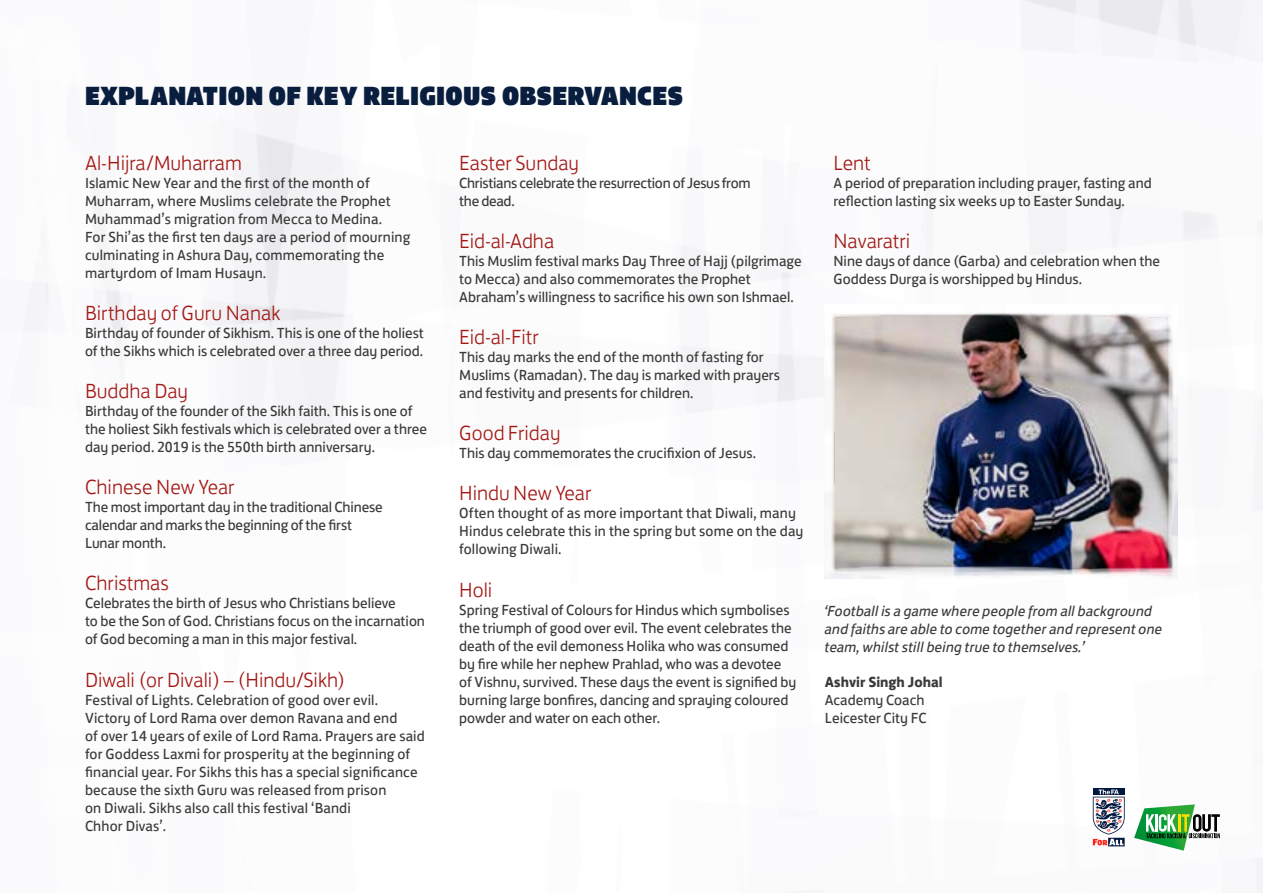
<style>
.page{position:relative;width:1263px;height:893px;background:#fff}
.page>*{position:absolute;margin:0;border:0;box-sizing:border-box;transform-origin:0 0}
.t1{font:27px "FS Jack Poster";color:#091e3e}
.t2{font:300 21px "FS Jack";color:#a31814}
.t3{font:15px/18px "FS Jack";color:#3b3b3a}
.t4{font:italic 15px/18px "FS Jack";color:#3b3b3a}
.t5{font:15px/18px "FS Jack";letter-spacing:-.02em;color:#3b3b3a}
.t6{font:700 15px "FS Jack";color:#3b3b3a}
</style>
<div class="page">
<svg style="left:1092px;top:788px;width:33px;height:58px"></svg>
<svg style="left:1134px;top:804px;width:86px;height:47px"></svg>
<img style="left:825px;top:304px;width:353px;height:275px">
<h1 class="t1" style="left:85px;top:73px;width:600px">EXPLANATION OF KEY RELIGIOUS OBSERVANCES</h1>
<h2 class="t2" style="left:85px;top:146px;width:158px">Al-Hijra/Muharram</h2>
<p class="t3" style="left:85px;top:172px;width:327px">Islamic New Year and the first of the month of Muharram, where Muslims celebrate the Prophet Muhammad’s migration from Mecca to Medina.<br>For Shi’as the first ten days are a period of mourning culminating in Ashura Day, commemorating the martyrdom of Imam Husayn.</p>
<h2 class="t2" style="left:85px;top:296px;width:197px">Birthday of Guru Nanak</h2>
<p class="t3" style="left:85px;top:322px;width:340px">Birthday of founder of Sikhism. This is one of the holiest of the Sikhs which is celebrated over a three day period.</p>
<h2 class="t2" style="left:85px;top:374px;width:105px">Buddha Day</h2>
<p class="t3" style="left:85px;top:401px;width:343px">Birthday of the founder of the Sikh faith. This is one of the holiest Sikh festivals which is celebrated over a three day period. 2019 is the 550th birth anniversary.</p>
<h2 class="t2" style="left:85px;top:470px;width:151px">Chinese New Year</h2>
<p class="t3" style="left:85px;top:497px;width:299px">The most important day in the traditional Chinese calendar and marks the beginning of the first<br>Lunar month.</p>
<h2 class="t2" style="left:85px;top:567px;width:85px">Christmas</h2>
<p class="t3" style="left:85px;top:593px;width:341px">Celebrates the birth of Jesus who Christians believe<br>to be the Son of God. Christians focus on the incarnation of God becoming a man in this major festival.</p>
<h2 class="t2" style="left:85px;top:663px;width:262px">Diwali (or Divali) – (Hindu/Sikh)</h2>
<p class="t3" style="left:85px;top:689px;width:341px">Festival of Lights. Celebration of good over evil.<br>Victory of Lord Rama over demon Ravana and end<br>of over 14 years of exile of Lord Rama. Prayers are said for Goddess Laxmi for prosperity at the beginning of financial year. For Sikhs this has a special significance because the sixth Guru was released from prison<br>on Diwali. Sikhs also call this festival ‘Bandi<br>Chhor Divas’.</p>
<h2 class="t2" style="left:459px;top:146px;width:121px">Easter Sunday</h2>
<p class="t5" style="left:459px;top:172px;width:293px">Christians celebrate the resurrection of Jesus from the dead.</p>
<h2 class="t2" style="left:459px;top:224px;width:96px">Eid-al-Adha</h2>
<p class="t3" style="left:459px;top:250px;width:344px">This Muslim festival marks Day Three of Hajj (pilgrimage to Mecca) and also commemorates the Prophet<br>Abraham’s willingness to sacrifice his own son Ishmael.</p>
<h2 class="t2" style="left:459px;top:320px;width:81px">Eid-al-Fitr</h2>
<p class="t3" style="left:459px;top:347px;width:322px">This day marks the end of the month of fasting for<br>Muslims (Ramadan). The day is marked with prayers and festivity and presents for children.</p>
<h2 class="t2" style="left:459px;top:416px;width:103px">Good Friday</h2>
<p class="t3" style="left:459px;top:443px;width:298px">This day commemorates the crucifixion of Jesus.</p>
<h2 class="t2" style="left:459px;top:477px;width:134px">Hindu New Year</h2>
<p class="t3" style="left:459px;top:503px;width:346px">Often thought of as more important that Diwali, many<br>Hindus celebrate this in the spring but some on the day following Diwali.</p>
<h2 class="t2" style="left:459px;top:573px;width:35px">Holi</h2>
<p class="t3" style="left:459px;top:599px;width:339px">Spring Festival of Colours for Hindus which symbolises the triumph of good over evil. The event celebrates the death of the evil demoness Holika who was consumed by fire while her nephew Prahlad, who was a devotee of Vishnu, survived. These days the event is signified by burning large bonfires, dancing and spraying coloured powder and water on each other.</p>
<h2 class="t2" style="left:833px;top:146px;width:39px">Lent</h2>
<p class="t3" style="left:833px;top:172px;width:320px">A period of preparation including prayer, fasting and reflection lasting six weeks up to Easter Sunday.</p>
<h2 class="t2" style="left:833px;top:224px;width:78px">Navaratri</h2>
<p class="t3" style="left:833px;top:250px;width:328px">Nine days of dance (Garba) and celebration when the<br>Goddess Durga is worshipped by Hindus.</p>
<p class="t4" style="left:825px;top:601px;width:339px">‘Football is a game where people from all background and faiths are able to come together and represent one team, whilst still being true to themselves.’</p>
<p class="t6" style="left:825px;top:669px;width:119px">Ashvir Singh Johal</p>
<p class="t3" style="left:825px;top:690px;width:103px">Academy Coach<br>Leicester City FC</p>
</div>
